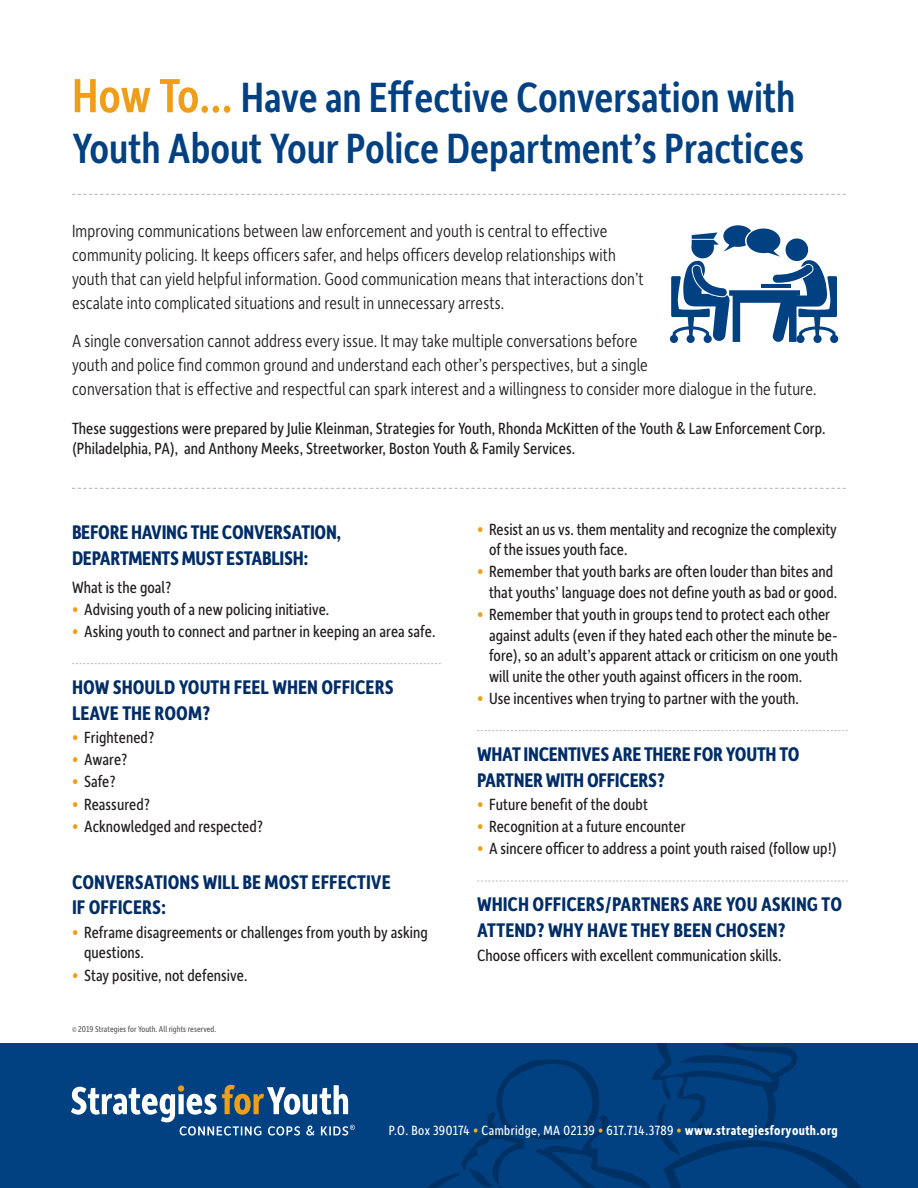
<style>
.page{position:relative;width:918px;height:1188px;background:#fff}
.page>*{position:absolute;margin:0;border:0;box-sizing:border-box;transform-origin:0 0}
.HT_HD1{font:500 45px/51px "Depot New Condensed";color:#014081}
.HT_H3_-_with_rule{font:700 21px/25.5px "Depot New Condensed";color:#002d66}
.HT_H3_-_no_rule{font:700 21px/25.5px "Depot New Condensed";letter-spacing:-.015em;color:#002d66}
.Intro{font:300 18.75px/24px "Depot New Condensed";letter-spacing:.005em;color:#231f20}
.HT_TX_bullet{font:17.25px/20.7px "Depot New Condensed";letter-spacing:.005em;color:#231f20}
.HT_Bullet_Lead_In_Se{font:17.25px/20.7px "Depot New Condensed";letter-spacing:.005em;color:#231f20}
.t1{font:14.25px "Depot New Condensed";letter-spacing:.03em;color:#fff}
.copyright{font:9px "Depot New Condensed";letter-spacing:.005em;color:#57585a}
.s1{font-size:51px;color:#ee9e18}
.s2{color:#ee9e18}
.s3{color:#f7b224}
.s4{font-weight:700}
</style>
<div class="page">
<svg style="left:72px;top:194px;width:774px;height:1px"></svg>
<svg style="left:72px;top:488px;width:774px;height:1px"></svg>
<div style="left:0;top:1044px;width:918px;height:144px;background:#014081"></div>
<svg style="left:427px;top:1044px;width:435px;height:144px"></svg>
<svg style="left:71px;top:1085px;width:284px;height:51px"></svg>
<svg style="left:72px;top:663px;width:369px;height:1px"></svg>
<svg style="left:477px;top:730px;width:371px;height:1px"></svg>
<svg style="left:477px;top:881px;width:371px;height:1px"></svg>
<svg style="left:670px;top:225px;width:168px;height:118px"></svg>
<p class="HT_HD1" style="left:72px;top:70px;width:734px"><span class="s1">How To…</span> Have an Effective Conversation with<br>Youth About Your Police Department’s Practices</p>
<p class="Intro" style="left:72px;top:218px;width:573px">Improving communications between law enforcement and youth is central to effective community policing. It keeps officers safer, and helps officers develop relationships with youth that can yield helpful information. Good communication means that interactions don’t escalate into complicated situations and result in unnecessary arrests.</p>
<p class="Intro" style="left:72px;top:328px;width:746px">A single conversation cannot address every issue. It may take multiple conversations before<br>youth and police find common ground and understand each other’s perspectives, but a single<br>conversation that is effective and respectful can spark interest and a willingness to consider more dialogue in the future.</p>
<p class="HT_Bullet_Lead_In_Se" style="left:72px;top:417px;width:755px">These suggestions were prepared by Julie Kleinman, Strategies for Youth, Rhonda McKitten of the Youth &amp; Law Enforcement Corp. (Philadelphia, PA), and Anthony Meeks, Streetworker, Boston Youth &amp; Family Services.</p>
<p class="HT_H3_-_no_rule" style="left:72px;top:519px;width:271px">BEFORE HAVING THE CONVERSATION,<br>DEPARTMENTS MUST ESTABLISH:</p>
<p class="HT_Bullet_Lead_In_Se" style="left:72px;top:576px;width:101px">What is the goal?</p>
<p class="HT_TX_bullet" style="left:72px;top:598px;width:259px"><span class="s2">•</span> Advising youth of a new policing initiative.</p>
<p class="HT_TX_bullet" style="left:72px;top:620px;width:365px"><span class="s2">•</span> Asking youth to connect and partner in keeping an area safe.</p>
<p class="HT_H3_-_with_rule" style="left:72px;top:674px;width:323px">HOW SHOULD YOUTH FEEL WHEN OFFICERS<br>LEAVE THE ROOM?</p>
<p class="HT_TX_bullet" style="left:72px;top:726px;width:84px"><span class="s2">•</span> Frightened?</p>
<p class="HT_TX_bullet" style="left:72px;top:749px;width:57px"><span class="s2">•</span> Aware?</p>
<p class="HT_TX_bullet" style="left:72px;top:771px;width:45px"><span class="s2">•</span> Safe?</p>
<p class="HT_TX_bullet" style="left:72px;top:793px;width:80px"><span class="s2">•</span> Reassured?</p>
<p class="HT_TX_bullet" style="left:72px;top:815px;width:193px"><span class="s2">•</span> Acknowledged and respected?</p>
<p class="HT_H3_-_no_rule" style="left:72px;top:868px;width:320px">CONVERSATIONS WILL BE MOST EFFECTIVE<br>IF OFFICERS:</p>
<p class="HT_TX_bullet" style="left:84px;top:921px;width:345px;text-indent:-12px"><span class="s2">•</span> Reframe disagreements or challenges from youth by asking questions.</p>
<p class="HT_TX_bullet" style="left:72px;top:964px;width:177px"><span class="s2">•</span> Stay positive, not defensive.</p>
<p class="copyright" style="left:72px;top:1023px;width:146px">© 2019 Strategies for Youth. All rights reserved.</p>
<p class="HT_TX_bullet" style="left:489px;top:518px;width:349px;text-indent:-12px"><span class="s2">•</span> Resist an us vs. them mentality and recognize the complexity of the issues youth face.</p>
<p class="HT_TX_bullet" style="left:477px;top:561px;width:362px;text-align:right"><span class="s2">•</span> Remember that youth barks are often louder than bites and that youths’ language does not define youth as bad or good.</p>
<p class="HT_TX_bullet" style="left:489px;top:603px;width:351px;text-indent:-12px"><span class="s2">•</span> Remember that youth in groups tend to protect each other against adults (even if they hated each other the minute be&shy;fore), so an adult’s apparent attack or criticism on one youth will unite the other youth against officers in the room.</p>
<p class="HT_TX_bullet" style="left:477px;top:687px;width:323px"><span class="s2">•</span> Use incentives when trying to partner with the youth.</p>
<p class="HT_H3_-_with_rule" style="left:477px;top:740px;width:324px">WHAT INCENTIVES ARE THERE FOR YOUTH TO<br>PARTNER WITH OFFICERS?</p>
<p class="HT_TX_bullet" style="left:477px;top:793px;width:172px"><span class="s2">•</span> Future benefit of the doubt</p>
<p class="HT_TX_bullet" style="left:477px;top:816px;width:210px"><span class="s2">•</span> Recognition at a future encounter</p>
<p class="HT_TX_bullet" style="left:477px;top:838px;width:361px"><span class="s2">•</span> A sincere officer to address a point youth raised (follow up!)</p>
<p class="HT_H3_-_with_rule" style="left:477px;top:891px;width:367px">WHICH OFFICERS/PARTNERS ARE YOU ASKING TO<br>ATTEND? WHY HAVE THEY BEEN CHOSEN?</p>
<p class="HT_TX_bullet" style="left:477px;top:944px;width:306px">Choose officers with excellent communication skills.</p>
<p class="t1" style="left:389px;top:1121px;width:451px">P.O. Box 390174 <span class="s3">•</span> Cambridge, MA 02139 <span class="s3">•</span> 617.714.3789 <span class="s3">•</span> <span class="s4">www.strategiesforyouth.org</span></p>
</div>
